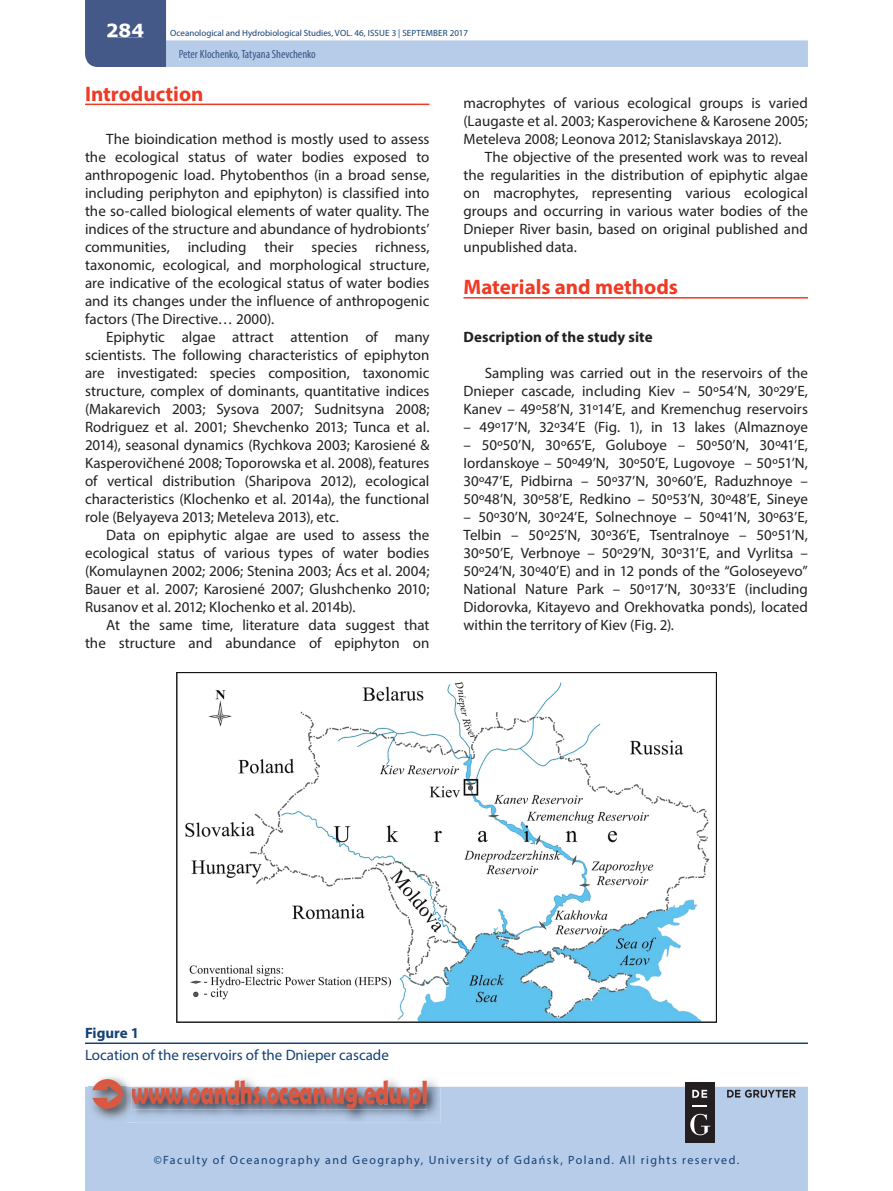
<style>
.page{position:relative;width:893px;height:1191px;background:#fff}
.page>*{position:absolute;margin:0;border:0;box-sizing:border-box;transform-origin:0 0}
.t1{font:700 33.75px "Berlin Sans FB Demi";color:#d95842;scale:.67 1}
.t2{font:700 21px "Myriad Pro";color:#ef3a24}
.t3{font:700 18px "Verdana";color:#fff}
.t4{font:15px/18px "Myriad Pro";color:#231f20;text-align:justify}
.t5{font:15px "Myriad Pro";color:#144176}
.t6{font:700 15px "Myriad Pro";letter-spacing:.005em;color:#231f20}
.t7{font:700 15px "Myriad Pro";color:#144176}
.t8{font:12px "Myriad Pro";letter-spacing:.12em;color:#144176}
.t9{font:condensed 12px "Myriad Pro";color:#395586}
.t10{font:9px "Myriad Pro";color:#144176}
</style>
<div class="page">
<div style="left:85px;top:1086px;width:723px;height:105px;background:#b7cce8"></div>
<svg style="left:85px;top:0;width:723px;height:67px"></svg>
<div style="left:107px;top:24px;width:37px;height:13px;background:#455988"></div>
<div style="left:180px;top:50px;width:135px;height:11px;background:#b7cce8"></div>
<img style="left:88px;top:1086px;width:352px;height:36px">
<img style="left:127px;top:1110px;width:9px;height:12px">
<svg style="left:92px;top:1076px;width:335px;height:34px"></svg>
<div style="left:685px;top:1081px;width:30px;height:61px;background:#231f20"></div>
<svg style="left:692px;top:1105px;width:15px;height:1px"></svg>
<svg style="left:692px;top:1089px;width:15px;height:8px"></svg>
<svg style="left:690px;top:1113px;width:20px;height:22px"></svg>
<svg style="left:727px;top:1089px;width:69px;height:8px"></svg>
<hr style="left:85px;top:104px;width:344px;height:1px;background:#ef3a24">
<hr style="left:463px;top:297px;width:345px;height:1px;background:#ef3a24">
<img style="left:177px;top:672px;width:539px;height:350px">
<hr style="left:85px;top:1042px;width:723px;height:2px;background:#144176">
<p class="t3" style="left:106px;top:18px;width:40px">284</p>
<p class="t10" style="left:170px;top:28px;width:299px">Oceanological and Hydrobiological Studies, VOL. 46, ISSUE 3 | SEPTEMBER 2017</p>
<p class="t9" style="left:179px;top:47px;width:139px">Peter Klochenko, Tatyana Shevchenko</p>
<h2 class="t2" style="left:85px;top:80px;width:120px">Introduction</h2>
<p class="t4" style="left:85px;top:130px;width:346px;text-indent:21px">The bioindication method is mostly used to assess the ecological status of water bodies exposed to anthropogenic load. Phytobenthos (in a broad sense, including periphyton and epiphyton) is classified into the so-called biological elements of water quality. The indices of the structure and abundance of hydrobionts’ communities, including their species richness, taxonomic, ecological, and morphological structure, are indicative of the ecological status of water bodies and its changes under the influence of anthropogenic factors (The Directive… 2000).</p>
<p class="t4" style="left:85px;top:328px;width:346px;text-indent:21px">Epiphytic algae attract attention of many scientists. The following characteristics of epiphyton are investigated: species composition, taxonomic structure, complex of dominants, quantitative indices (Makarevich 2003; Sysova 2007; Sudnitsyna 2008; Rodriguez et al. 2001; Shevchenko 2013; Tunca et al.<br>2014), seasonal dynamics (Rychkova 2003; Karosiené &amp; Kasperovičhené 2008; Toporowska et al. 2008), features of vertical distribution (Sharipova 2012), ecological characteristics (Klochenko et al. 2014a), the functional role (Belyayeva 2013; Meteleva 2013), etc.</p>
<p class="t4" style="left:85px;top:526px;width:346px;text-indent:21px">Data on epiphytic algae are used to assess the ecological status of various types of water bodies (Komulaynen 2002; 2006; Stenina 2003; Ács et al. 2004; Bauer et al. 2007; Karosiené 2007; Glushchenko 2010; Rusanov et al. 2012; Klochenko et al. 2014b).</p>
<p class="t4" style="left:85px;top:616px;width:346px;text-align:right">At the same time, literature data suggest that the structure and abundance of epiphyton on</p>
<p class="t4" style="left:463px;top:94px;width:346px">macrophytes of various ecological groups is varied (Laugaste et al. 2003; Kasperovichene &amp; Karosene 2005; Meteleva 2008; Leonova 2012; Stanislavskaya 2012).</p>
<p class="t4" style="left:463px;top:148px;width:346px;text-indent:21px">The objective of the presented work was to reveal the regularities in the distribution of epiphytic algae on macrophytes, representing various ecological groups and occurring in various water bodies of the Dnieper River basin, based on original published and unpublished data.</p>
<h2 class="t2" style="left:463px;top:273px;width:216px">Materials and methods</h2>
<p class="t6" style="left:463px;top:327px;width:191px">Description of the study site</p>
<p class="t4" style="left:463px;top:364px;width:346px;text-indent:21px">Sampling was carried out in the reservoirs of the Dnieper cascade, including Kiev – 50º54’N, 30º29’E, Kanev – 49º58’N, 31º14’E, and Kremenchug reservoirs</p>
<p class="t4" style="left:463px;top:418px;width:346px">– 49º17’N, 32º34’E (Fig. 1), in 13 lakes (Almaznoye</p>
<p class="t4" style="left:463px;top:436px;width:346px">– 50º50’N, 30º65’E, Goluboye – 50º50’N, 30º41’E, Iordanskoye – 50º49’N, 30º50’E, Lugovoye – 50º51’N, 30º47’E, Pidbirna – 50º37’N, 30º60’E, Raduzhnoye – 50º48’N, 30º58’E, Redkino – 50º53’N, 30º48’E, Sineye</p>
<p class="t4" style="left:463px;top:508px;width:346px">– 50º30’N, 30º24’E, Solnechnoye – 50º41’N, 30º63’E, Telbin – 50º25’N, 30º36’E, Tsentralnoye – 50º51’N, 30º50’E, Verbnoye – 50º29’N, 30º31’E, and Vyrlitsa – 50º24’N, 30º40’E) and in 12 ponds of the “Goloseyevo” National Nature Park – 50º17’N, 30º33’E (including Didorovka, Kitayevo and Orekhovatka ponds), located within the territory of Kiev (Fig. 2).</p>
<p class="t7" style="left:85px;top:1022px;width:56px">Figure 1</p>
<p class="t5" style="left:85px;top:1045px;width:305px">Location of the reservoirs of the Dnieper cascade</p>
<h1 class="t1" style="left:131px;top:1073px;width:444px">www.oandhs.ocean.ug.edu.pl</h1>
<p class="t8" style="left:154px;top:1152px;width:587px">©Faculty of Oceanography and Geography, University of Gdańsk, Poland. All rights reserved.</p>
</div>
